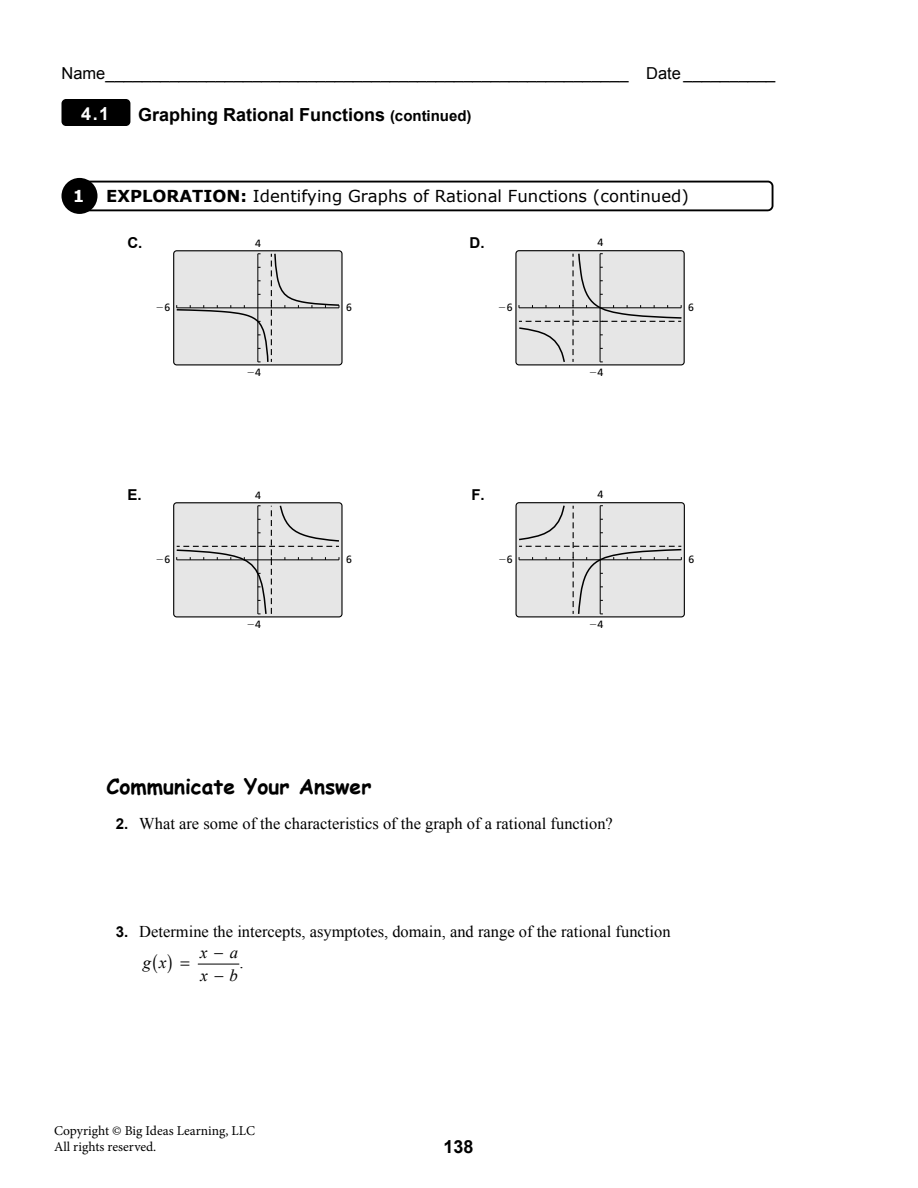
<style>
.page{position:relative;width:918px;height:1188px;background:#fff}
.page>*{position:absolute;margin:0;border:0;box-sizing:border-box;transform-origin:0 0}
.t1{font:700 21px "Comic Sans MS";color:#000}
.t2{font:700 18px "Arial";color:#000}
.t3{font:700 18px "Arial";color:#fff}
.t4{font:700 18px "Arial";color:#000}
.t5{font:italic 16.8px "Times New Roman";color:#000}
.t6{font:16.8px "Times New Roman";color:#000}
.t7{font:16.5px "Times New Roman";color:#000}
.t8{font:16.5px "Arial";color:#000}
.t9{font:16.5px "Verdana";color:#000}
.t10{font:700 16.5px "Verdana";color:#fff}
.t11{font:700 15px "Arial";color:#000}
.t12{font:13.5px/16.2px "Minion Pro";color:#000}
.t13{font:10.5px "Frutiger LT Std";color:#000}
.s1{font-size:15px}
.s2{font-weight:700}
.s3{font-family:"Arial";font-weight:700;font-size:15px}
</style>
<div class="page">
<div style="left:62px;top:99px;width:68px;height:27px;background:#000;border-radius:4px"></div>
<div style="left:62px;top:178px;width:36px;height:36px;background:#000;border-radius:50%"></div>
<hr style="left:198px;top:964px;width:41px;height:1px;background:#000">
<svg style="left:91px;top:181px;width:682px;height:30px"></svg>
<div style="left:173px;top:502px;width:170px;height:115px;border:1px solid #000;border-radius:3px"></div>
<svg style="left:175px;top:504px;width:166px;height:112px;background:#dbdbdb"></svg>
<div style="left:516px;top:502px;width:169px;height:115px;border:1px solid #000;border-radius:3px"></div>
<svg style="left:517px;top:504px;width:166px;height:111px;background:#dcdcdc"></svg>
<div style="left:173px;top:250px;width:170px;height:115px;border:1px solid #000;border-radius:3px"></div>
<svg style="left:175px;top:252px;width:166px;height:111px;background:#dbdbdb"></svg>
<div style="left:515px;top:250px;width:170px;height:115px;border:1px solid #000;border-radius:3px"></div>
<svg style="left:518px;top:252px;width:165px;height:112px;background:#dbdbdb"></svg>
<p class="t8" style="left:62px;top:62px;width:715px">Name _________________________________________________________ Date __________</p>
<p class="t3" style="left:81px;top:102px;width:29px">4.1</p>
<p class="t2" style="left:138px;top:102px;width:335px">Graphing Rational Functions <span class="s1">(continued)</span></p>
<p class="t10" style="left:73px;top:184px;width:13px">1</p>
<p class="t9" style="left:106px;top:185px;width:584px"><span class="s2">EXPLORATION:</span> Identifying Graphs of Rational Functions (continued)</p>
<p class="t11" style="left:127px;top:233px;width:17px">C.</p>
<p class="t11" style="left:470px;top:233px;width:17px">D.</p>
<p class="t13" style="left:255px;top:239px;width:7px">4</p>
<p class="t13" style="left:597px;top:239px;width:7px">4</p>
<p class="t13" style="left:156px;top:304px;width:16px">−6</p>
<p class="t13" style="left:346px;top:304px;width:7px">6</p>
<p class="t13" style="left:498px;top:304px;width:16px">−6</p>
<p class="t13" style="left:688px;top:304px;width:7px">6</p>
<p class="t13" style="left:246px;top:369px;width:16px">−4</p>
<p class="t13" style="left:589px;top:369px;width:16px">−4</p>
<p class="t11" style="left:127px;top:485px;width:16px">E.</p>
<p class="t11" style="left:471px;top:485px;width:15px">F.</p>
<p class="t13" style="left:255px;top:491px;width:7px">4</p>
<p class="t13" style="left:598px;top:491px;width:7px">4</p>
<p class="t13" style="left:156px;top:556px;width:16px">−6</p>
<p class="t13" style="left:346px;top:556px;width:7px">6</p>
<p class="t13" style="left:498px;top:556px;width:16px">−6</p>
<p class="t13" style="left:688px;top:556px;width:7px">6</p>
<p class="t13" style="left:246px;top:621px;width:16px">−4</p>
<p class="t13" style="left:589px;top:621px;width:16px">−4</p>
<p class="t1" style="left:107px;top:771px;width:266px">Communicate Your Answer</p>
<p class="t7" style="left:116px;top:813px;width:499px"><span class="s3">2.</span> What are some of the characteristics of the graph of a rational function?</p>
<p class="t7" style="left:116px;top:921px;width:556px"><span class="s3">3.</span> Determine the intercepts, asymptotes, domain, and range of the rational function</p>
<p class="t6" style="left:239px;top:951px;width:6px">.</p>
<p class="t5" style="left:200px;top:941px;width:40px">x − a</p>
<p class="t5" style="left:143px;top:951px;width:26px">g x</p>
<p class="t5" style="left:200px;top:964px;width:39px">x − b</p>
<p class="t12" style="left:54px;top:1123px;width:202px">Copyright © Big Ideas Learning, LLC<br>All rights reserved.</p>
<p class="t4" style="left:444px;top:1134px;width:31px">138</p>
</div>
